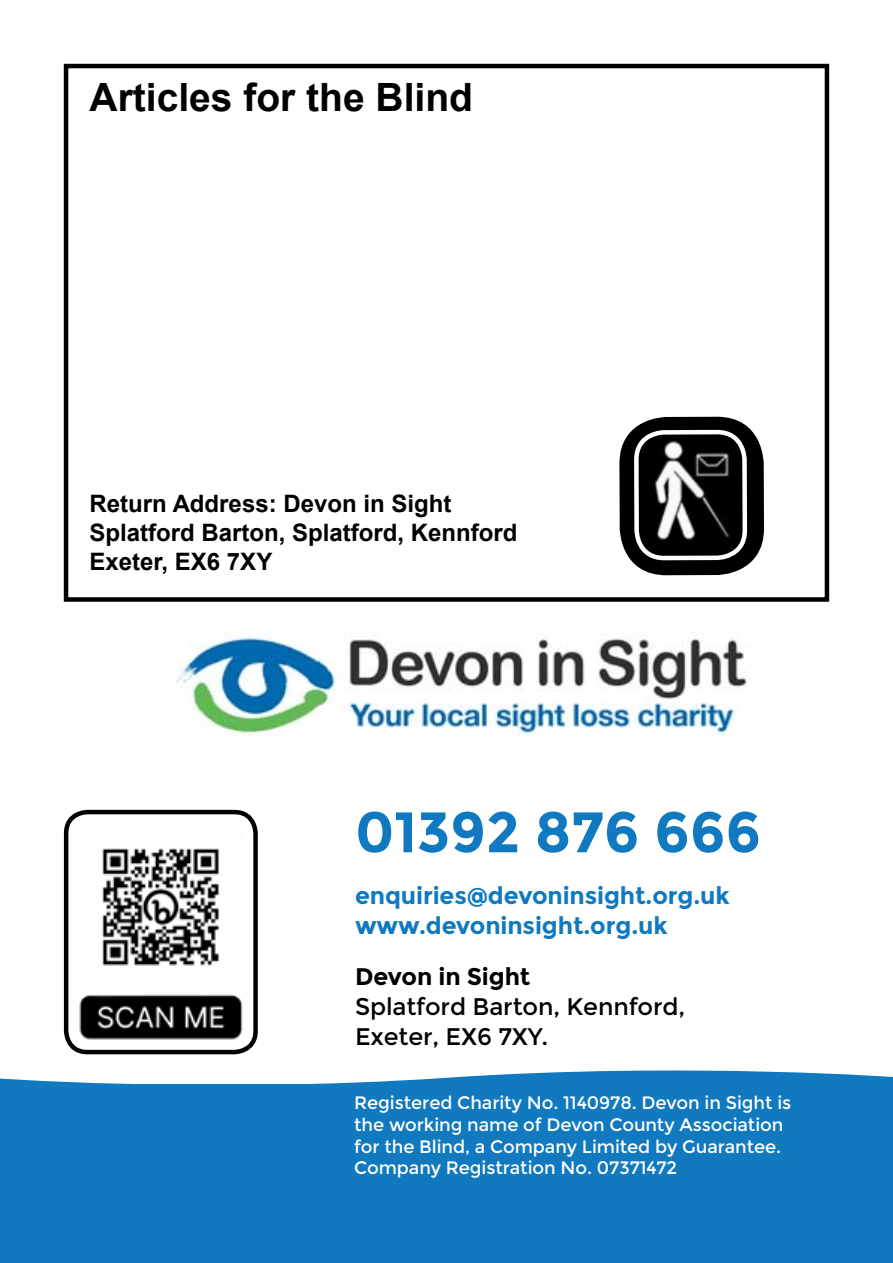
<style>
.page{position:relative;width:893px;height:1263px;background:#fff}
.page>*{position:absolute;margin:0;border:0;box-sizing:border-box;transform-origin:0 0}
.t1{font:700 57px "Montserrat";letter-spacing:-.005em;color:#1079bf}
.t2{font:700 39px "Arial";color:#000}
.t3{font:700 24px/28.8px "Arial";color:#000}
.t4{font:700 24px/30px "Montserrat";letter-spacing:-.005em;color:#1079bf}
.t5{font:24px/30px "Montserrat";letter-spacing:-.005em;color:#000}
.t6{font:700 24px "Montserrat";letter-spacing:-.005em;color:#000}
.t7{font:18px/21.6px "Montserrat";letter-spacing:-.005em;color:#fff}
</style>
<div class="page">
<svg style="left:0;top:1070px;width:893px;height:14px"></svg>
<div style="left:0;top:1084px;width:893px;height:179px;background:#1079bf"></div>
<img style="left:176px;top:631px;width:571px;height:105px">
<div style="left:64px;top:64px;width:765px;height:538px;border:4px solid #000"></div>
<svg style="left:619px;top:416px;width:145px;height:159px"></svg>
<img style="left:636px;top:432px;width:109px;height:126px">
<div style="left:634px;top:430px;width:113px;height:130px;border:4px solid #fff;border-radius:28px"></div>
<img style="left:67px;top:813px;width:188px;height:239px">
<div style="left:64px;top:810px;width:194px;height:244px;border:4px solid #000;border-radius:21px"></div>
<h2 class="t2" style="left:90px;top:70px;width:385px">Articles for the Blind</h2>
<h3 class="t3" style="left:90px;top:490px;width:430px">Return Address: Devon in Sight<br>Splatford Barton, Splatford, Kennford<br>Exeter, EX6 7XY</h3>
<h1 class="t1" style="left:355px;top:798px;width:408px">01392 876 666</h1>
<h3 class="t4" style="left:355px;top:880px;width:376px">enquiries@devoninsight.org.uk www.devoninsight.org.uk</h3>
<h3 class="t6" style="left:355px;top:962px;width:177px">Devon in Sight</h3>
<h3 class="t5" style="left:355px;top:992px;width:332px">Splatford Barton, Kennford,<br>Exeter, EX6 7XY.</h3>
<p class="t7" style="left:354px;top:1092px;width:439px">Registered Charity No. 1140978. Devon in Sight is the working name of Devon County Association for the Blind, a Company Limited by Guarantee.<br>Company Registration No. 07371472</p>
</div>
